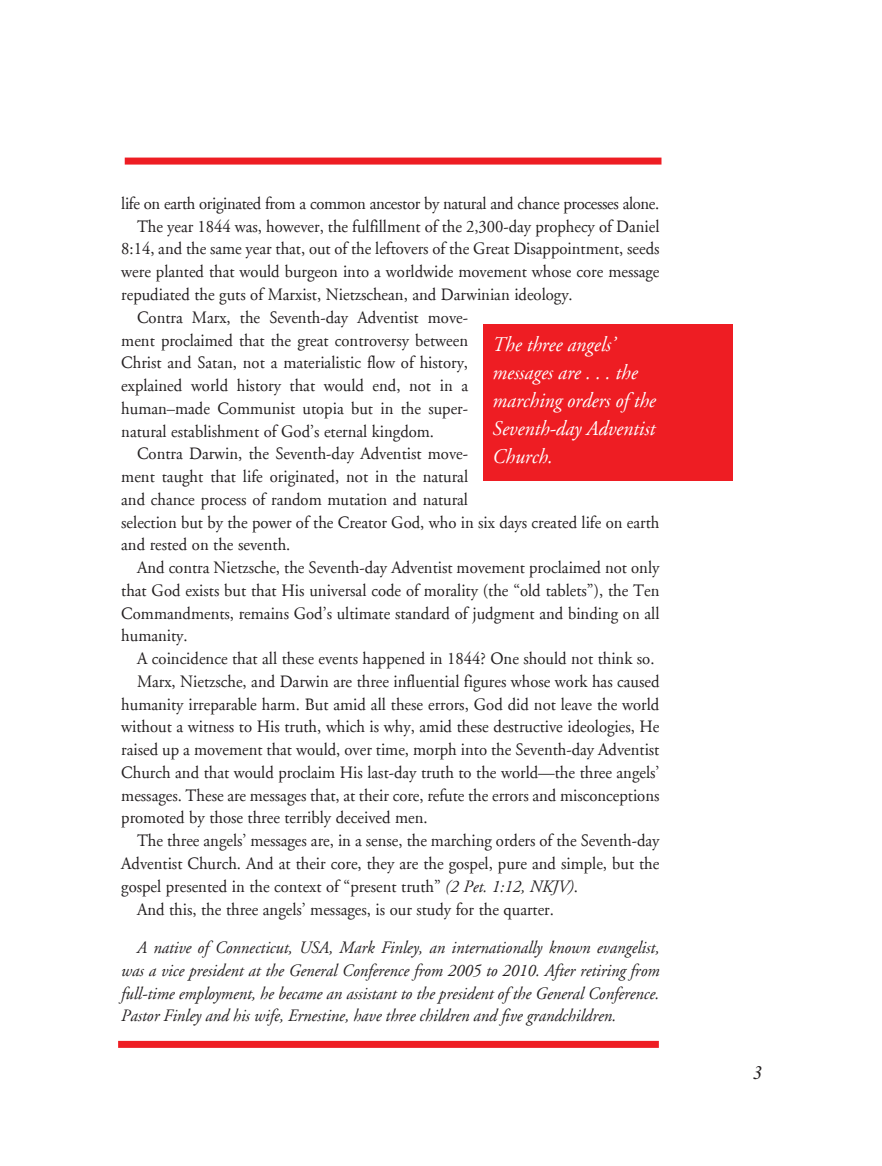
<style>
.page{position:relative;width:882px;height:1166px;background:#fff}
.page>*{position:absolute;margin:0;border:0;box-sizing:border-box;transform-origin:0 0}
.Intro_Pullout{font:italic 21px/28px "Adobe Garamond";color:#fff;scale:.95 1}
.PageNumbers{font:italic 19.25px "Times New Roman PS Std";color:#231f20}
.Intro_Body{font:17.5px/22.8px "Adobe Garamond";color:#231f20;text-align:justify;scale:.95 1}
.Intro_Bio{font:italic 17.5px/22.8px "Adobe Garamond";color:#231f20;text-align:justify;scale:.95 1}
.Intro_Body-2{font:17.5px "Adobe Garamond";letter-spacing:-.02em;color:#231f20;scale:.95 1}
.s1{font-style:italic}
</style>
<div class="page">
<div style="left:118px;top:1040px;width:541px;height:7px;background:#ee1d23"></div>
<div style="left:484px;top:325px;width:249px;height:156px;background:#ee1d23"></div>
<div style="left:125px;top:158px;width:537px;height:6px;background:#ee1d23"></div>
<p class="Intro_Body-2" style="left:121px;top:194px;width:568px">life on earth originated from a common ancestor by natural and chance processes alone.</p>
<p class="Intro_Body" style="left:121px;top:215px;width:568px;text-indent:16px">The year 1844 was, however, the fulfillment of the 2,300-day prophecy of Daniel 8:14, and the same year that, out of the leftovers of the Great Disappointment, seeds were planted that would burgeon into a worldwide movement whose core message repudiated the guts of Marxist, Nietzschean, and Darwinian ideology.</p>
<p class="Intro_Body" style="left:121px;top:306px;width:367px;text-indent:16px">Contra Marx, the Seventh-day Adventist move&shy;ment proclaimed that the great controversy between Christ and Satan, not a materialistic flow of history, explained world history that would end, not in a human–made Communist utopia but in the super&shy;natural establishment of God’s eternal kingdom.</p>
<p class="Intro_Body" style="left:121px;top:443px;width:568px;text-align:left;text-indent:16px">Contra Darwin, the Seventh-day Adventist move-<br>ment taught that life originated, not in the natural<br>and chance process of random mutation and natural<br>selection but by the power of the Creator God, who in six days created life on earth and rested on the seventh.</p>
<p class="Intro_Body" style="left:121px;top:556px;width:568px;text-indent:16px">And contra Nietzsche, the Seventh-day Adventist movement proclaimed not only that God exists but that His universal code of morality (the “old tablets”), the Ten Commandments, remains God’s ultimate standard of judgment and binding on all humanity.</p>
<p class="Intro_Body" style="left:137px;top:647px;width:546px">A coincidence that all these events happened in 1844? One should not think so.</p>
<p class="Intro_Body" style="left:121px;top:670px;width:568px;text-indent:16px">Marx, Nietzsche, and Darwin are three influential figures whose work has caused humanity irreparable harm. But amid all these errors, God did not leave the world without a witness to His truth, which is why, amid these destructive ideologies, He raised up a movement that would, over time, morph into the Seventh-day Adventist Church and that would proclaim His last-day truth to the world—the three angels’ messages. These are messages that, at their core, refute the errors and misconceptions promoted by those three terribly deceived men.</p>
<p class="Intro_Body" style="left:121px;top:829px;width:568px;text-indent:16px">The three angels’ messages are, in a sense, the marching orders of the Seventh-day Adventist Church. And at their core, they are the gospel, pure and simple, but the gospel presented in the context of “present truth” <span class="s1">(2 Pet. 1:12, NKJV)</span>.</p>
<p class="Intro_Body" style="left:137px;top:898px;width:440px">And this, the three angels’ messages, is our study for the quarter.</p>
<p class="Intro_Bio" style="left:121px;top:936px;width:568px;text-indent:16px">A native of Connecticut, USA, Mark Finley, an internationally known evangelist, was a vice president at the General Conference from 2005 to 2010. After retiring from full-time employment, he became an assistant to the president of the General Conference.<br>Pastor Finley and his wife, Ernestine, have three children and five grandchildren.</p>
<p class="Intro_Pullout" style="left:493px;top:331px;width:173px">The three angels’ messages are . . . the marching orders of the<br>Seventh-day Adventist<br>Church.</p>
<p class="PageNumbers" style="left:753px;top:1062px;width:11px">3</p>
</div>
